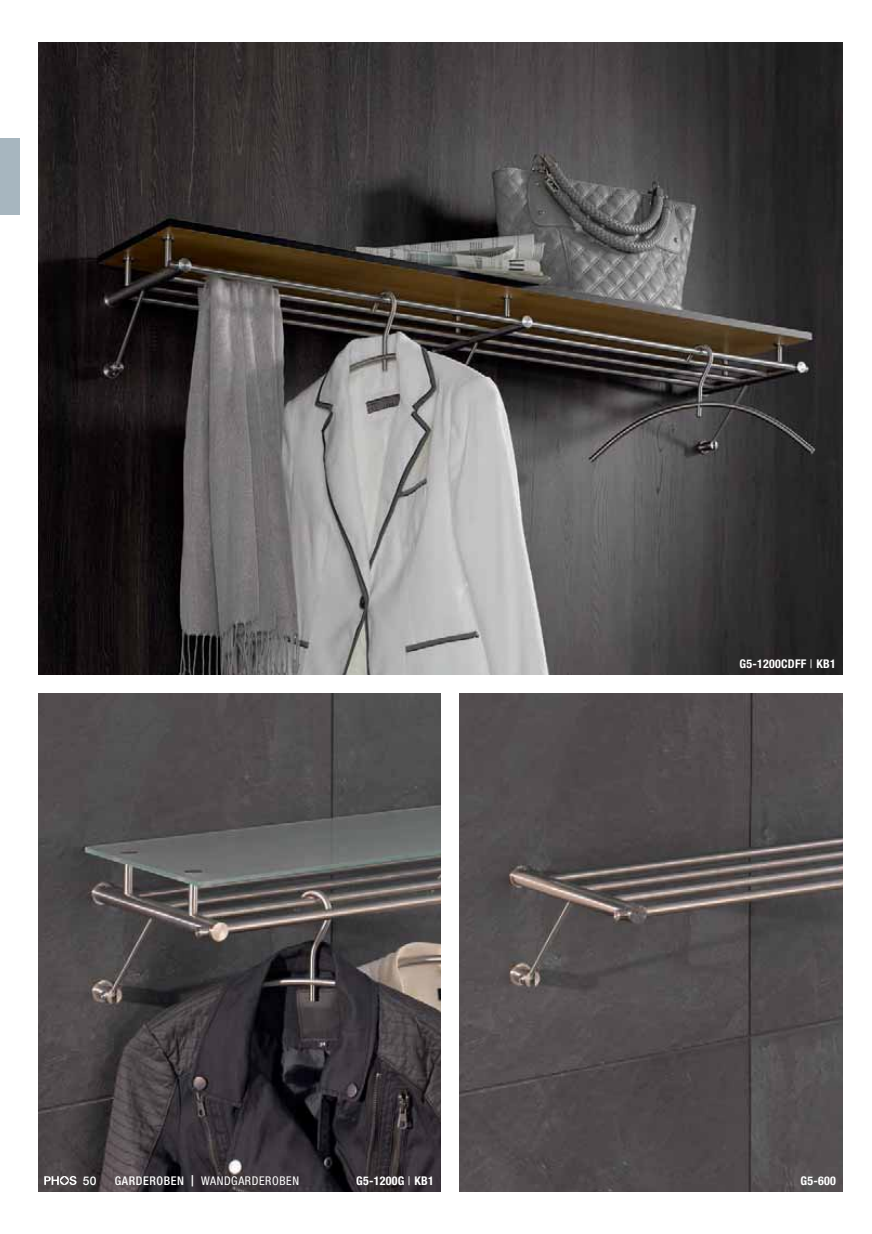
<style>
.page{position:relative;width:872px;height:1234px;background:#fff}
.page>*{position:absolute;margin:0;border:0;box-sizing:border-box;transform-origin:0 0}
.t1{font:700 condensed 12px "Helvetica Neue LT Std";letter-spacing:.02em;color:#fff}
.t2{font:condensed 12px "Helvetica Neue LT Std";letter-spacing:.05em;color:#fff}
.t3{font:500 12px "Helvetica Neue LT Std";color:#fff}
.s1{font-weight:400}
.s2{font-weight:500}
.s3{font-weight:500;font-stretch:normal;font-size:11.25px}
</style>
<div class="page">
<img style="left:38px;top:693px;width:402px;height:498px">
<img style="left:459px;top:693px;width:383px;height:498px">
<img style="left:38px;top:43px;width:804px;height:631px">
<div style="left:0;top:138px;width:19px;height:77px;background:#a7b6bf"></div>
<svg style="left:44px;top:1175px;width:33px;height:9px"></svg>
<p class="t1" style="left:739px;top:656px;width:98px">G5-1200CDFF <span class="s1">|</span> KB1</p>
<p class="t3" style="left:83px;top:1173px;width:15px">50</p>
<p class="t2" style="left:115px;top:1176px;width:186px"><span class="s2">GARDEROBEN</span> <span class="s3">|</span> WANDGARDEROBEN</p>
<p class="t1" style="left:356px;top:1173px;width:79px">G5-1200G <span class="s1">|</span> KB1</p>
<p class="t1" style="left:800px;top:1173px;width:37px">G5-600</p>
</div>
